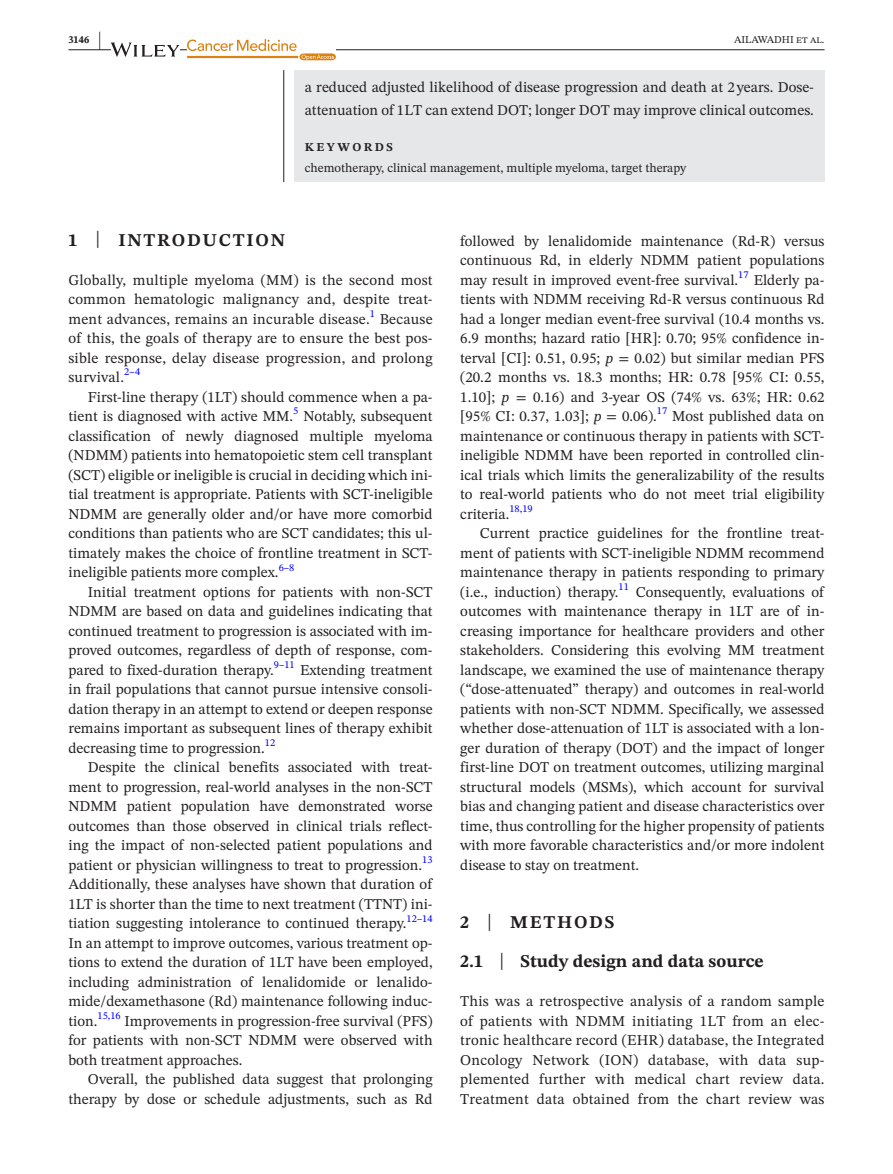
<style>
.page{position:relative;width:893px;height:1174px;background:#fff}
.page>*{position:absolute;margin:0;border:0;box-sizing:border-box;transform-origin:0 0}
.t1{font:700 18px/39px "STIX Two Text";color:#231f20}
.t2{font:700 18px "STIX Two Text";letter-spacing:.1em;color:#231f20}
.t3{font:15px/19.5px "STIX Two Text";color:#231f20;text-align:justify}
.t4{font:12.75px "STIX Two Text";color:#231f20}
.t5{font:700 12px "STIX Two Text";letter-spacing:.2em;color:#231f20}
.t6{font:10.5px "STIX Two Text";color:#00f}
.t7{font:10.5px "STIX Two Text";color:#231f20}
.t8{font:700 10.5px "STIX Two Text";color:#231f20}
.s1{font-size:21px}
.s2{font-weight:400;font-size:23.7px}
.s3{font-style:italic}
.s4{font-family:"STIX"}
</style>
<div class="page">
<hr style="left:68px;top:49px;width:756px;height:1px;background:#231f20">
<svg style="left:111px;top:43px;width:68px;height:14px"></svg>
<svg style="left:187px;top:39px;width:149px;height:21px"></svg>
<div style="left:294px;top:70px;width:530px;height:112px;background:#e6e7e9"></div>
<hr style="left:283px;top:70px;width:1px;height:112px;background:#231f20">
<p class="t8" style="left:68px;top:32px;width:34px">3146 <span class="s1">|</span></p>
<p class="t7" style="left:734px;top:32px;width:92px">AILAWADHI et al.</p>
<p class="t3" style="left:305px;top:76px;width:511px;line-height:22.5px">a reduced adjusted likelihood of disease progression and death at 2years. Dose&shy;attenuation of 1LT can extend DOT; longer DOT may improve clinical outcomes.</p>
<p class="t5" style="left:305px;top:138px;width:90px">KEYWORDS</p>
<p class="t4" style="left:305px;top:158px;width:383px">chemotherapy, clinical management, multiple myeloma, target therapy</p>
<p class="t2" style="left:68px;top:227px;width:218px">1 <span class="s2">|</span> INTRODUCTION</p>
<p class="t3" style="left:68px;top:270px;width:366px">Globally, multiple myeloma (MM) is the second most common hematologic malignancy and, despite treat&shy;ment advances, remains an incurable disease.</p>
<p class="t6" style="left:370px;top:306px;width:7px">1</p>
<p class="t3" style="left:68px;top:309px;width:366px;text-indent:311px">Because of this, the goals of therapy are to ensure the best pos&shy;sible response, delay disease progression, and prolong survival.</p>
<p class="t6" style="left:124px;top:364px;width:17px">2–4</p>
<p class="t3" style="left:68px;top:387px;width:366px;text-indent:20px">First-line therapy (1LT) should commence when a pa&shy;tient is diagnosed with active MM.</p>
<p class="t6" style="left:293px;top:403px;width:7px">5</p>
<p class="t3" style="left:68px;top:406px;width:366px;text-indent:235px">Notably, subsequent classification of newly diagnosed multiple myeloma (NDMM) patients into hematopoietic stem cell transplant (SCT) eligible or ineligible is crucial in deciding which ini&shy;tial treatment is appropriate. Patients with SCT-ineligible NDMM are generally older and/or have more comorbid conditions than patients who are SCT candidates; this ul&shy;timately makes the choice of frontline treatment in SCT&shy;ineligible patients more complex.</p>
<p class="t6" style="left:279px;top:559px;width:17px">6–8</p>
<p class="t3" style="left:68px;top:582px;width:366px;text-indent:19px">Initial treatment options for patients with non-SCT NDMM are based on data and guidelines indicating that continued treatment to progression is associated with im&shy;proved outcomes, regardless of depth of response, com&shy;pared to fixed-duration therapy.</p>
<p class="t6" style="left:274px;top:657px;width:22px">9–11</p>
<p class="t3" style="left:68px;top:660px;width:366px;text-indent:232px">Extending treatment in frail populations that cannot pursue intensive consoli&shy;dation therapy in an attempt to extend or deepen response remains important as subsequent lines of therapy exhibit decreasing time to progression.</p>
<p class="t6" style="left:265px;top:735px;width:12px">12</p>
<p class="t3" style="left:68px;top:757px;width:366px;text-indent:20px">Despite the clinical benefits associated with treat&shy;ment to progression, real-world analyses in the non-SCT NDMM patient population have demonstrated worse outcomes than those observed in clinical trials reflect&shy;ing the impact of non-selected patient populations and patient or physician willingness to treat to progression.</p>
<p class="t6" style="left:422px;top:852px;width:12px">13</p>
<p class="t3" style="left:68px;top:874px;width:366px">Additionally, these analyses have shown that duration of 1LT is shorter than the time to next treatment (TTNT) ini&shy;tiation suggesting intolerance to continued therapy.</p>
<p class="t6" style="left:407px;top:910px;width:28px">12–14</p>
<p class="t3" style="left:68px;top:933px;width:366px">In an attempt to improve outcomes, various treatment op&shy;tions to extend the duration of 1LT have been employed, including administration of lenalidomide or lenalido&shy;mide/dexamethasone (Rd) maintenance following induc&shy;tion.</p>
<p class="t6" style="left:97px;top:1008px;width:25px">15,16</p>
<p class="t3" style="left:68px;top:1011px;width:366px;text-indent:56px">Improvements in progression-free survival (PFS) for patients with non-SCT NDMM were observed with both treatment approaches.</p>
<p class="t3" style="left:68px;top:1069px;width:366px;text-align:right">Overall, the published data suggest that prolonging therapy by dose or schedule adjustments, such as Rd</p>
<p class="t3" style="left:460px;top:231px;width:366px">followed by lenalidomide maintenance (Rd-R) versus continuous Rd, in elderly NDMM patient populations may result in improved event-free survival.<sup>17</sup> Elderly pa&shy;tients with NDMM receiving Rd-R versus continuous Rd had a longer median event-free survival (10.4 months vs.<br>6.9 months; hazard ratio [HR]: 0.70; 95% confidence in&shy;terval [CI]: 0.51, 0.95; <span class="s3">p</span> <span class="s4">=</span> 0.02) but similar median PFS (20.2 months vs. 18.3 months; HR: 0.78 [95% CI: 0.55, 1.10]; <span class="s3">p</span> <span class="s4">=</span> 0.16) and 3-year OS (74% vs. 63%; HR: 0.62 [95% CI: 0.37, 1.03]; <span class="s3">p</span> <span class="s4">=</span> 0.06).</p>
<p class="t6" style="left:657px;top:403px;width:12px">17</p>
<p class="t3" style="left:460px;top:406px;width:366px;text-indent:212px">Most published data on maintenance or continuous therapy in patients with SCT&shy;ineligible NDMM have been reported in controlled clin&shy;ical trials which limits the generalizability of the results to real-world patients who do not meet trial eligibility criteria.</p>
<p class="t6" style="left:509px;top:501px;width:25px">18,19</p>
<p class="t3" style="left:460px;top:523px;width:366px;text-indent:20px">Current practice guidelines for the frontline treat&shy;ment of patients with SCT-ineligible NDMM recommend maintenance therapy in patients responding to primary (i.e., induction) therapy.</p>
<p class="t6" style="left:619px;top:579px;width:12px">11</p>
<p class="t3" style="left:460px;top:582px;width:366px;text-indent:175px">Consequently, evaluations of outcomes with maintenance therapy in 1LT are of in&shy;creasing importance for healthcare providers and other stakeholders. Considering this evolving MM treatment landscape, we examined the use of maintenance therapy (“dose-attenuated” therapy) and outcomes in real-world patients with non-SCT NDMM. Specifically, we assessed whether dose-attenuation of 1LT is associated with a lon&shy;ger duration of therapy (DOT) and the impact of longer first-line DOT on treatment outcomes, utilizing marginal structural models (MSMs), which account for survival bias and changing patient and disease characteristics over time, thus controlling for the higher propensity of patients with more favorable characteristics and/or more indolent disease to stay on treatment.</p>
<p class="t1" style="left:460px;top:903px;width:305px">2 <span class="s2">|</span> METHODS<br>2.1 <span class="s2">|</span> Study design and data source</p>
<p class="t3" style="left:460px;top:991px;width:366px">This was a retrospective analysis of a random sample of patients with NDMM initiating 1LT from an elec&shy;tronic healthcare record (EHR) database, the Integrated Oncology Network (ION) database, with data sup&shy;plemented further with medical chart review data.<br>Treatment data obtained from the chart review was</p>
</div>
